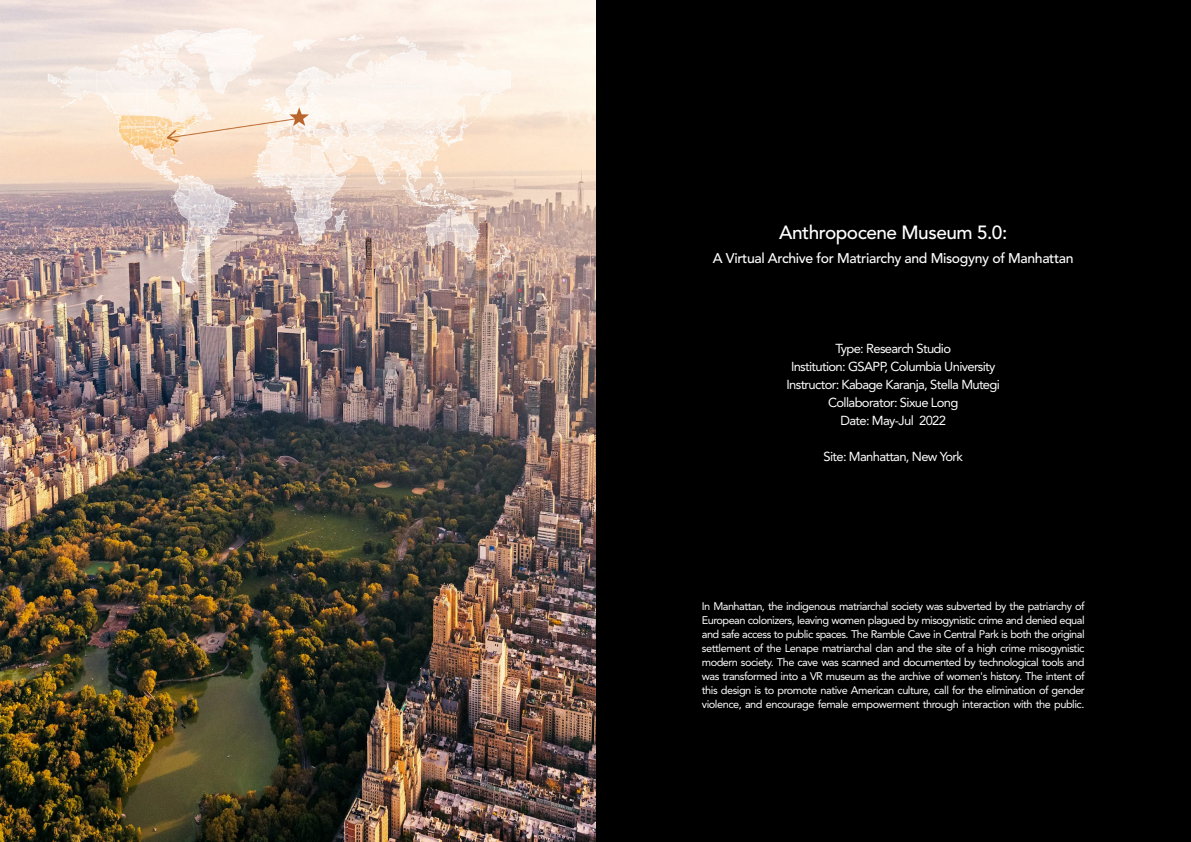
<style>
.page{position:relative;width:1191px;height:842px;background:#fff}
.page>*{position:absolute;margin:0;border:0;box-sizing:border-box;transform-origin:0 0}
.大标题_14-65medium_中{font:500 19px "Avenir LT Std";letter-spacing:-.025em;color:#fff}
.大标题_14-65medium_中-2{font:500 14px "Avenir LT Std";letter-spacing:-.025em;color:#fff}
.正文_65medium_左{font:13px "Avenir LT Std";letter-spacing:-.05em;color:#fff}
.正文_65medium_左-2{font:11px/14px "Avenir LT Std";letter-spacing:-.045em;color:#fff;text-align:justify}
</style>
<div class="page">
<div style="left:595px;top:0;width:596px;height:842px;background:#000"></div>
<img style="left:0;top:0;width:595px;height:842px">
<p class="大标题_14-65medium_中" style="left:779px;top:222px;width:230px">Anthropocene Museum 5.0:</p>
<p class="大标题_14-65medium_中-2" style="left:713px;top:250px;width:362px">A Virtual Archive for Matriarchy and Misogyny of Manhattan</p>
<p class="正文_65medium_左" style="left:835px;top:341px;width:117px">Type: Research Studio</p>
<p class="正文_65medium_左" style="left:791px;top:359px;width:206px">Institution: GSAPP, Columbia University</p>
<p class="正文_65medium_左" style="left:786px;top:377px;width:215px">Instructor: Kabage Karanja, Stella Mutegi</p>
<p class="正文_65medium_左" style="left:828px;top:395px;width:132px">Collaborator: Sixue Long</p>
<p class="正文_65medium_左" style="left:840px;top:413px;width:107px">Date: May-Jul 2022</p>
<p class="正文_65medium_左" style="left:823px;top:449px;width:141px">Site: Manhattan, New York</p>
<p class="正文_65medium_左-2" style="left:702px;top:599px;width:384px">In Manhattan, the indigenous matriarchal society was subverted by the patriarchy of European colonizers, leaving women plagued by misogynistic crime and denied equal and safe access to public spaces. The Ramble Cave in Central Park is both the original settlement of the Lenape matriarchal clan and the site of a high crime misogynistic modern society. The cave was scanned and documented by technological tools and was transformed into a VR museum as the archive of women's history. The intent of this design is to promote native American culture, call for the elimination of gender violence, and encourage female empowerment through interaction with the public.</p>
</div>
